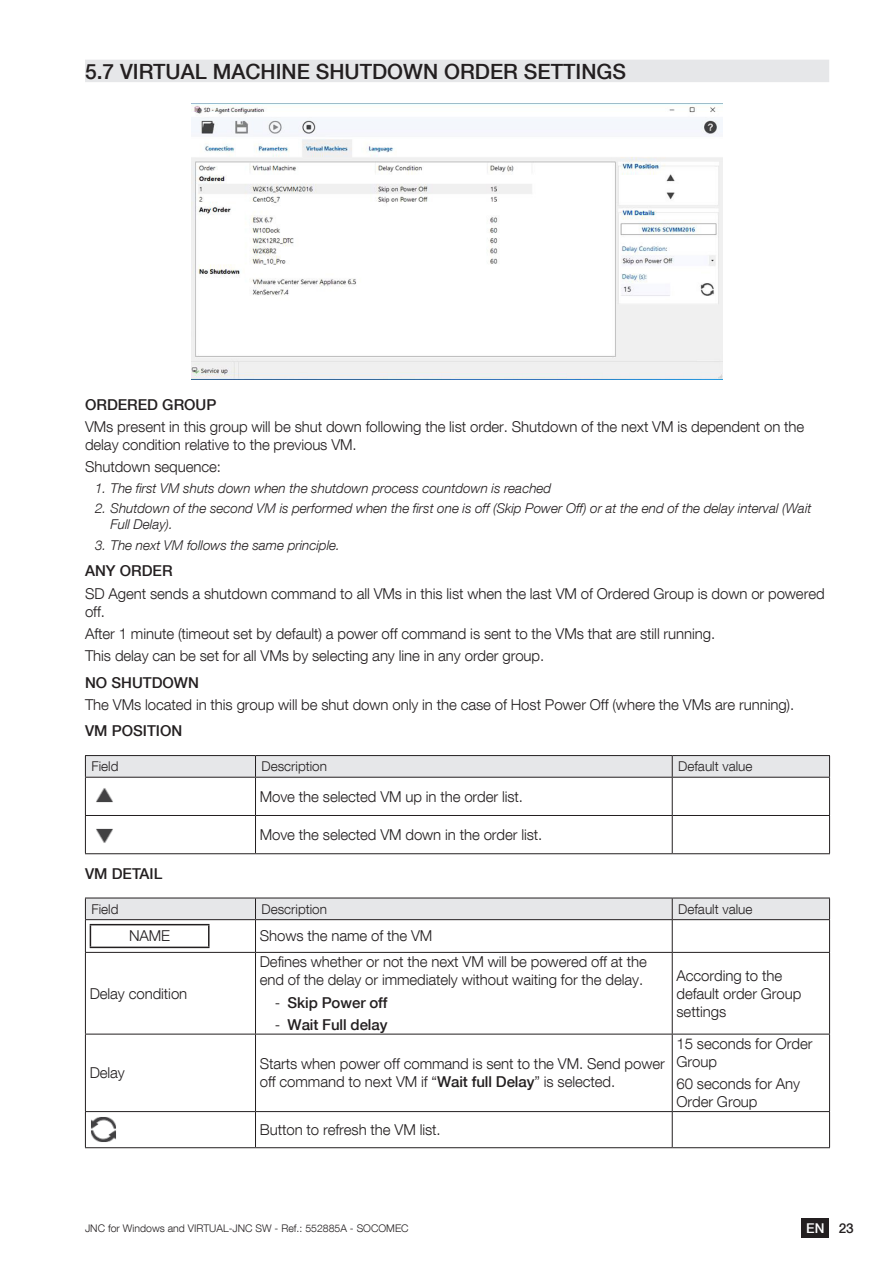
<style>
.page{position:relative;width:893px;height:1263px;background:#fff}
.page>*{position:absolute;margin:0;border:0;box-sizing:border-box;transform-origin:0 0}
.t1{font:500 21px "Helvetica Neue LT Com";color:#231f20}
.t2{font:300 15px/18px "Helvetica Neue LT Com";letter-spacing:-.005em;color:#231f20}
.t3{font:500 15px "Helvetica Neue LT Com";color:#231f20}
.t4{font:italic 300 13.5px/16.2px "Helvetica Neue LT Com";color:#231f20}
.t5{font:300 13.5px "Helvetica Neue LT Com";color:#231f20}
.t6{font:500 13.5px "Helvetica Neue LT Com";color:#fff}
.t7{font:300 10.5px "Helvetica Neue LT Com";color:#231f20}
.s1{font-weight:300}
.s2{font-weight:500}
.s3{color:#231f20}
</style>
<div class="page">
<div style="left:801px;top:1218px;width:28px;height:19px;background:#231f20"></div>
<div style="left:85px;top:60px;width:744px;height:22px;background:#e6e7e9"></div>
<img style="left:192px;top:103px;width:531px;height:276px">
<hr style="left:255px;top:777px;width:1px;height:38px;background:#231f20">
<hr style="left:672px;top:777px;width:1px;height:38px;background:#231f20">
<hr style="left:85px;top:815px;width:170px;height:1px;background:#231f20">
<hr style="left:255px;top:815px;width:417px;height:1px;background:#231f20">
<hr style="left:255px;top:816px;width:1px;height:37px;background:#231f20">
<hr style="left:672px;top:815px;width:158px;height:1px;background:#231f20">
<hr style="left:672px;top:816px;width:1px;height:37px;background:#231f20">
<hr style="left:85px;top:777px;width:1px;height:38px;background:#231f20">
<hr style="left:829px;top:777px;width:1px;height:38px;background:#231f20">
<hr style="left:85px;top:816px;width:1px;height:37px;background:#231f20">
<hr style="left:829px;top:816px;width:1px;height:37px;background:#231f20">
<hr style="left:85px;top:853px;width:170px;height:1px;background:#231f20">
<hr style="left:255px;top:853px;width:417px;height:1px;background:#231f20">
<hr style="left:672px;top:853px;width:158px;height:1px;background:#231f20">
<svg style="left:85px;top:755px;width:745px;height:22px;background:#d9dadc"></svg>
<hr style="left:85px;top:777px;width:170px;height:1px;background:#231f20">
<hr style="left:255px;top:777px;width:417px;height:1px;background:#231f20">
<hr style="left:672px;top:777px;width:158px;height:1px;background:#231f20">
<img style="left:96px;top:788px;width:17px;height:15px">
<img style="left:96px;top:828px;width:17px;height:15px">
<hr style="left:255px;top:920px;width:1px;height:32px;background:#231f20">
<hr style="left:672px;top:920px;width:1px;height:32px;background:#231f20">
<hr style="left:85px;top:952px;width:170px;height:1px;background:#231f20">
<hr style="left:255px;top:952px;width:417px;height:1px;background:#231f20">
<hr style="left:255px;top:953px;width:1px;height:81px;background:#231f20">
<hr style="left:672px;top:952px;width:158px;height:1px;background:#231f20">
<hr style="left:672px;top:953px;width:1px;height:81px;background:#231f20">
<hr style="left:85px;top:1034px;width:170px;height:1px;background:#231f20">
<hr style="left:255px;top:1034px;width:417px;height:1px;background:#231f20">
<hr style="left:255px;top:1034px;width:1px;height:77px;background:#231f20">
<hr style="left:672px;top:1034px;width:158px;height:1px;background:#231f20">
<hr style="left:672px;top:1034px;width:1px;height:77px;background:#231f20">
<hr style="left:85px;top:1111px;width:170px;height:1px;background:#231f20">
<hr style="left:255px;top:1111px;width:417px;height:1px;background:#231f20">
<hr style="left:255px;top:1112px;width:1px;height:35px;background:#231f20">
<hr style="left:672px;top:1111px;width:158px;height:1px;background:#231f20">
<hr style="left:672px;top:1112px;width:1px;height:35px;background:#231f20">
<hr style="left:85px;top:920px;width:1px;height:32px;background:#231f20">
<hr style="left:829px;top:920px;width:1px;height:32px;background:#231f20">
<hr style="left:85px;top:953px;width:1px;height:81px;background:#231f20">
<hr style="left:829px;top:953px;width:1px;height:81px;background:#231f20">
<hr style="left:85px;top:1034px;width:1px;height:77px;background:#231f20">
<hr style="left:829px;top:1034px;width:1px;height:77px;background:#231f20">
<hr style="left:85px;top:1112px;width:1px;height:35px;background:#231f20">
<hr style="left:829px;top:1112px;width:1px;height:35px;background:#231f20">
<hr style="left:85px;top:1147px;width:170px;height:1px;background:#231f20">
<hr style="left:255px;top:1147px;width:417px;height:1px;background:#231f20">
<hr style="left:672px;top:1147px;width:158px;height:1px;background:#231f20">
<svg style="left:85px;top:898px;width:745px;height:49px"></svg>
<hr style="left:208px;top:925px;width:2px;height:22px;background:#231f20">
<hr style="left:90px;top:947px;width:120px;height:1px;background:#231f20">
<img style="left:91px;top:1117px;width:25px;height:25px">
<h1 class="t1" style="left:85px;top:59px;width:543px">5.7 VIRTUAL MACHINE SHUTDOWN ORDER SETTINGS</h1>
<p class="t3" style="left:85px;top:395px;width:133px">ORDERED GROUP</p>
<p class="t2" style="left:85px;top:417px;width:721px">VMs present in this group will be shut down following the list order. Shutdown of the next VM is dependent on the delay condition relative to the previous VM.</p>
<p class="t2" style="left:85px;top:458px;width:138px">Shutdown sequence:</p>
<p class="t4" style="left:95px;top:480px;width:458px">1. The first VM shuts down when the shutdown process countdown is reached</p>
<p class="t4" style="left:111px;top:500px;width:702px;text-indent:-16px">2. Shutdown of the second VM is performed when the first one is off (Skip Power Off) or at the end of the delay interval (Wait<br>Full Delay).</p>
<p class="t4" style="left:95px;top:537px;width:246px">3. The next VM follows the same principle.</p>
<p class="t3" style="left:85px;top:562px;width:89px">ANY ORDER</p>
<p class="t2" style="left:85px;top:584px;width:741px">SD Agent sends a shutdown command to all VMs in this list when the last VM of Ordered Group is down or powered off.</p>
<p class="t2" style="left:85px;top:622px;width:632px;line-height:22.2px">After 1 minute (timeout set by default) a power off command is sent to the VMs that are still running.<br>This delay can be set for all VMs by selecting any line in any order group.</p>
<p class="t3" style="left:85px;top:673px;width:115px">NO SHUTDOWN</p>
<p class="t2" style="left:85px;top:695px;width:711px">The VMs located in this group will be shut down only in the case of Host Power Off (where the VMs are running).</p>
<p class="t3" style="left:85px;top:722px;width:99px">VM POSITION</p>
<p class="t5" style="left:91px;top:758px;width:28px">Field</p>
<p class="t5" style="left:261px;top:758px;width:67px">Description</p>
<p class="t5" style="left:678px;top:758px;width:76px">Default value</p>
<p class="t2" style="left:260px;top:787px;width:265px">Move the selected VM up in the order list.</p>
<p class="t2" style="left:260px;top:825px;width:284px">Move the selected VM down in the order list.</p>
<p class="t3" style="left:85px;top:864px;width:79px">VM DETAIL</p>
<p class="t5" style="left:91px;top:900px;width:28px">Field</p>
<p class="t5" style="left:261px;top:900px;width:67px">Description</p>
<p class="t5" style="left:678px;top:900px;width:76px">Default value</p>
<p class="t2" style="left:129px;top:927px;width:43px">NAME</p>
<p class="t2" style="left:260px;top:927px;width:174px">Shows the name of the VM</p>
<p class="t2" style="left:90px;top:984px;width:99px">Delay condition</p>
<p class="t2" style="left:260px;top:953px;width:389px">Defines whether or not the next VM will be powered off at the end of the delay or immediately without waiting for the delay.</p>
<p class="t3" style="left:275px;top:993px;width:114px"><span class="s1">-</span> Skip Power off</p>
<p class="t3" style="left:275px;top:1015px;width:114px"><span class="s1">-</span> Wait Full delay</p>
<p class="t2" style="left:90px;top:1063px;width:37px">Delay</p>
<p class="t2" style="left:260px;top:1054px;width:407px">Starts when power off command is sent to the VM. Send power off command to next VM if “<span class="s2">Wait full Delay</span>” is selected.</p>
<p class="t2" style="left:260px;top:1120px;width:182px">Button to refresh the VM list.</p>
<p class="t2" style="left:676px;top:966px;width:126px">According to the default order Group settings</p>
<p class="t2" style="left:676px;top:1034px;width:138px">15 seconds for Order<br>Group</p>
<p class="t2" style="left:676px;top:1075px;width:125px">60 seconds for Any<br>Order Group</p>
<p class="t7" style="left:85px;top:1221px;width:325px">JNC for Windows and VIRTUAL-JNC SW - Ref.: 552885A - SOCOMEC</p>
<p class="t6" style="left:806px;top:1220px;width:49px">EN <span class="s3">23</span></p>
</div>
